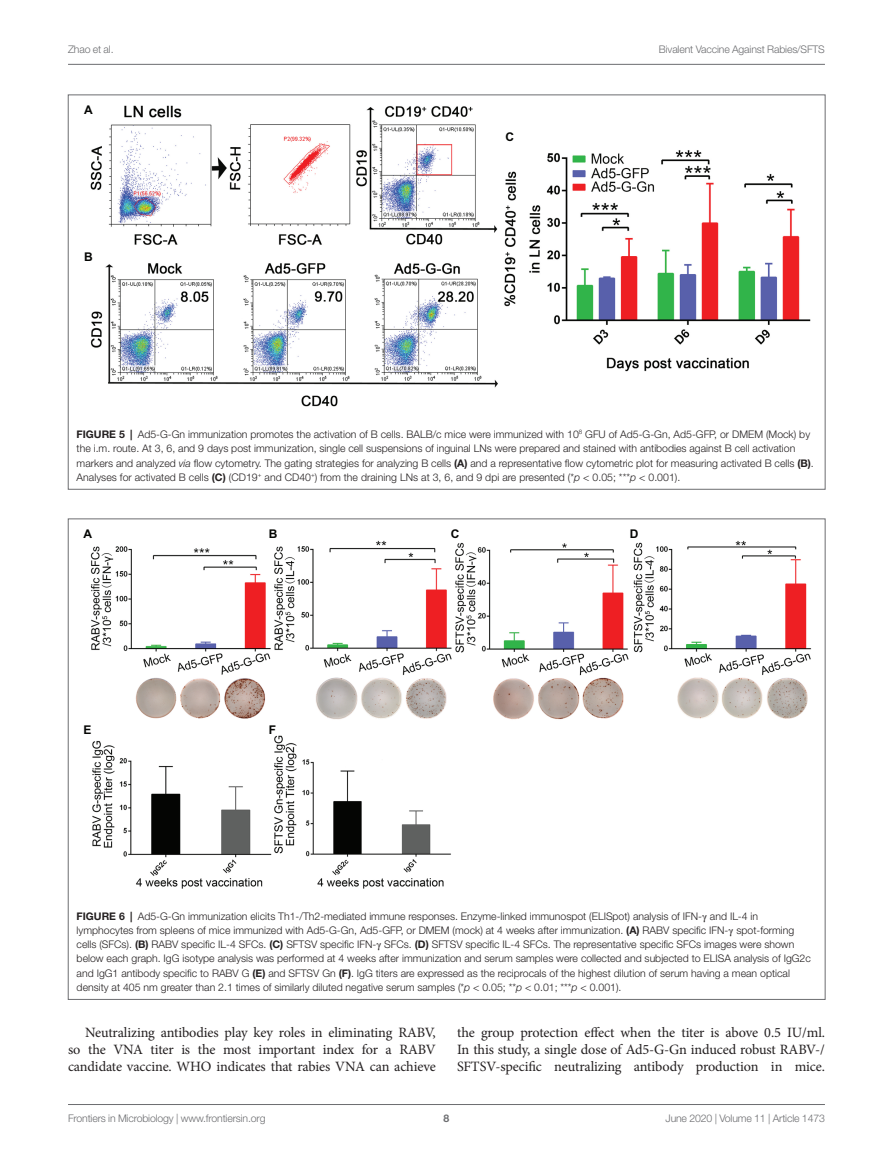
<style>
.page{position:relative;width:893px;height:1170px;background:#fff}
.page>*{position:absolute;margin:0;border:0;box-sizing:border-box;transform-origin:0 0}
.TEXT{font:14.25px/17.2px "Minion Pro";letter-spacing:-.01em;color:#231f20;text-align:justify}
.t1{font:700 12px "Arial";color:#040503}
.FIG_LEG{font:300 10.5px/14.2px "Helvetica Neue LT Std";color:#231f20}
.t2{font:300 10.5px "Helvetica Neue LT Std";letter-spacing:-.015em;color:#6c6d70}
.t3{font:700 10.5px "Helvetica Neue LT Std";color:#6c6d70}
.s1{font-weight:700}
.s2{font-style:italic}
.s3{font-family:"STIX General";font-weight:400}
</style>
<div class="page">
<hr style="left:68px;top:64px;width:757px;height:1px;background:#6c6d70">
<hr style="left:68px;top:1104px;width:757px;height:1px;background:#6c6d70">
<img style="left:90px;top:105px;width:721px;height:302px">
<img style="left:90px;top:540px;width:722px;height:349px">
<p class="t2" style="left:68px;top:42px;width:47px">Zhao et al.</p>
<p class="t2" style="left:659px;top:42px;width:167px">Bivalent Vaccine Against Rabies/SFTS</p>
<p class="t1" style="left:84px;top:102px;width:10px">A</p>
<p class="t1" style="left:84px;top:249px;width:10px">B</p>
<p class="t1" style="left:505px;top:128px;width:10px">C</p>
<p class="FIG_LEG" style="left:77px;top:427px;width:739px"><span class="s1">FIGURE 5 |</span> Ad5-G-Gn immunization promotes the activation of B cells. BALB/c mice were immunized with 10<sup>8</sup> GFU of Ad5-G-Gn, Ad5-GFP, or DMEM (Mock) by the i.m. route. At 3, 6, and 9 days post immunization, single cell suspensions of inguinal LNs were prepared and stained with antibodies against B cell activation markers and analyzed <span class="s2">via</span> flow cytometry. The gating strategies for analyzing B cells <span class="s1">(A)</span> and a representative flow cytometric plot for measuring activated B cells <span class="s1">(B)</span>.<br>Analyses for activated B cells <span class="s1">(C)</span> (CD19<sup>+</sup> and CD40<sup>+</sup>) from the draining LNs at 3, 6, and 9 dpi are presented (*<span class="s2">p</span> &lt; 0.05; ***<span class="s2">p</span> &lt; 0.001).</p>
<p class="t1" style="left:84px;top:525px;width:10px">A</p>
<p class="t1" style="left:269px;top:525px;width:10px">B</p>
<p class="t1" style="left:84px;top:720px;width:10px">E</p>
<p class="t1" style="left:269px;top:720px;width:9px">F</p>
<p class="t1" style="left:451px;top:525px;width:10px">C</p>
<p class="t1" style="left:630px;top:525px;width:10px">D</p>
<p class="FIG_LEG" style="left:77px;top:908px;width:736px"><span class="s1">FIGURE 6 |</span> Ad5-G-Gn immunization elicits Th1-/Th2-mediated immune responses. Enzyme-linked immunospot (ELISpot) analysis of IFN-<span class="s3">γ</span> and IL-4 in lymphocytes from spleens of mice immunized with Ad5-G-Gn, Ad5-GFP, or DMEM (mock) at 4 weeks after immunization. <span class="s1">(A)</span> RABV specific IFN-<span class="s3">γ</span> spot-forming cells (SFCs). <span class="s1">(B)</span> RABV specific IL-4 SFCs. <span class="s1">(C)</span> SFTSV specific IFN-<span class="s3">γ</span> SFCs. <span class="s1">(D)</span> SFTSV specific IL-4 SFCs. The representative specific SFCs images were shown below each graph. IgG isotype analysis was performed at 4 weeks after immunization and serum samples were collected and subjected to ELISA analysis of IgG2c and IgG1 antibody specific to RABV G <span class="s1">(E)</span> and SFTSV Gn <span class="s1">(F)</span>. IgG titers are expressed as the reciprocals of the highest dilution of serum having a mean optical density at 405 nm greater than 2.1 times of similarly diluted negative serum samples (*<span class="s2">p</span> &lt; 0.05; **<span class="s2">p</span> &lt; 0.01; ***<span class="s2">p</span> &lt; 0.001).</p>
<p class="TEXT" style="left:68px;top:1023px;width:369px;text-indent:17px">Neutralizing antibodies play key roles in eliminating RABV, so the VNA titer is the most important index for a RABV candidate vaccine. WHO indicates that rabies VNA can achieve</p>
<p class="TEXT" style="left:457px;top:1023px;width:369px">the group protection effect when the titer is above 0.5 IU/ml.<br>In this study, a single dose of Ad5-G-Gn induced robust RABV-/ SFTSV-specific neutralizing antibody production in mice.</p>
<p class="t2" style="left:68px;top:1111px;width:199px">Frontiers in Microbiology | www.frontiersin.org</p>
<p class="t3" style="left:444px;top:1111px;width:7px">8</p>
<p class="t2" style="left:666px;top:1111px;width:161px">June 2020 | Volume 11 | Article 1473</p>
</div>
